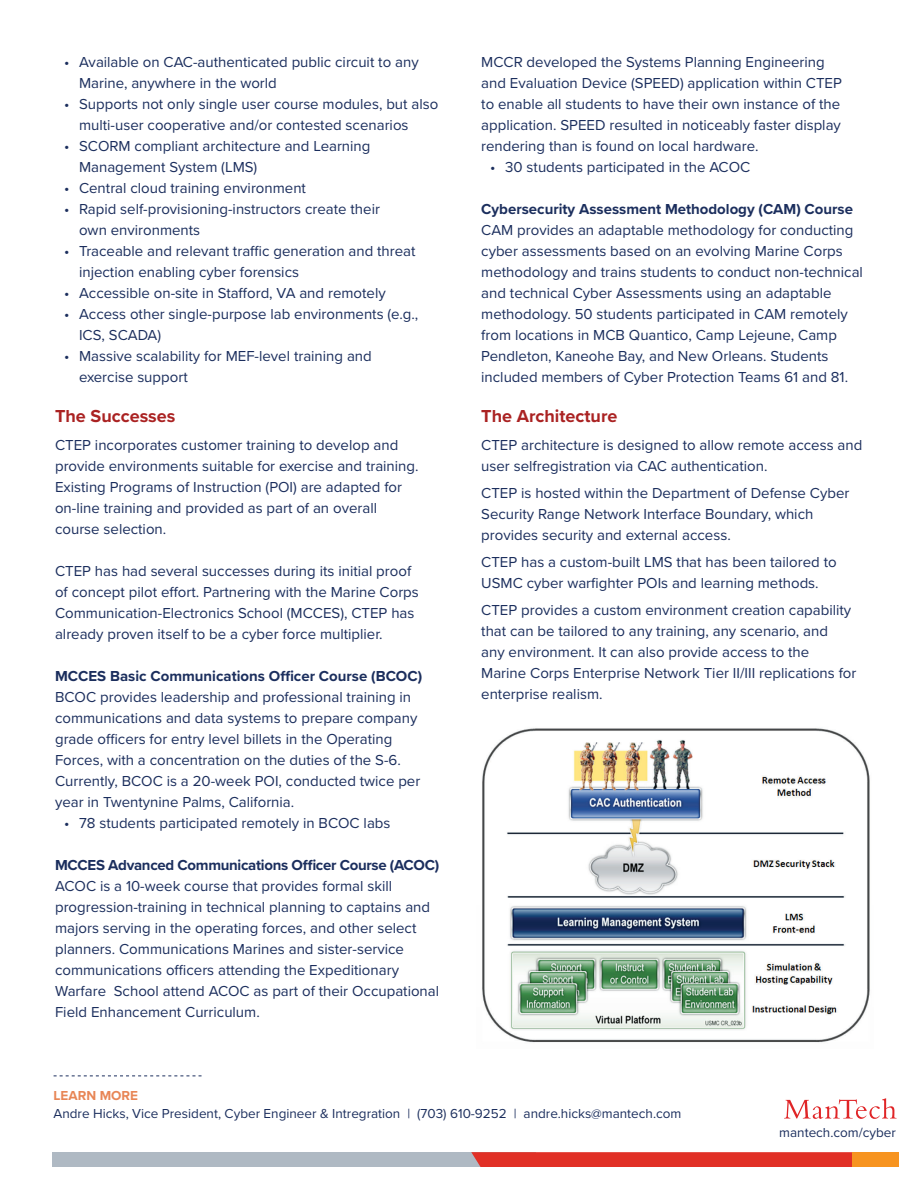
<style>
.page{position:relative;width:918px;height:1188px;background:#fff}
.page>*{position:absolute;margin:0;border:0;box-sizing:border-box;transform-origin:0 0}
.Sub_Title{font:700 18px "Proxima Nova";color:#a22}
.Bullets{font:15px/21px "Proxima Nova";color:#1b2e5d}
.t1{font:700 15px "Proxima Nova";letter-spacing:-.02em;color:#1b2e5d}
.t2{font:13.5px/18.6px "Proxima Nova";color:#1b2e5d}
.s1{font-weight:700}
.s2{font-weight:700;color:#e88656}
</style>
<div class="page">
<div style="left:52px;top:1152px;width:484px;height:15px;background:#afb9c3"></div>
<svg style="left:471px;top:1152px;width:381px;height:15px;background:#e0342a"></svg>
<div style="left:852px;top:1152px;width:46px;height:15px;background:#f79420"></div>
<svg style="left:784px;top:1098px;width:113px;height:21px"></svg>
<svg style="left:54px;top:1076px;width:148px;height:1px"></svg>
<img style="left:482px;top:728px;width:388px;height:315px">
<p class="Bullets" style="left:79px;top:51px;width:341px;text-indent:-15px">• Available on CAC-authenticated public circuit to any<br>Marine, anywhere in the world</p>
<p class="Bullets" style="left:79px;top:93px;width:361px;text-indent:-15px">• Supports not only single user course modules, but also multi-user cooperative and/or contested scenarios</p>
<p class="Bullets" style="left:79px;top:135px;width:293px;text-indent:-15px">• SCORM compliant architecture and Learning<br>Management System (LMS)</p>
<p class="Bullets" style="left:64px;top:177px;width:243px">• Central cloud training environment</p>
<p class="Bullets" style="left:64px;top:198px;width:317px">• Rapid self-provisioning-instructors create their</p>
<p class="Bullets" style="left:79px;top:219px;width:123px">own environments</p>
<p class="Bullets" style="left:79px;top:240px;width:338px;text-indent:-15px">• Traceable and relevant traffic generation and threat injection enabling cyber forensics</p>
<p class="Bullets" style="left:64px;top:282px;width:323px">• Accessible on-site in Stafford, VA and remotely</p>
<p class="Bullets" style="left:79px;top:303px;width:341px;text-indent:-15px">• Access other single-purpose lab environments (e.g.,<br>ICS, SCADA)</p>
<p class="Bullets" style="left:64px;top:345px;width:309px">• Massive scalability for MEF-level training and</p>
<p class="Bullets" style="left:79px;top:366px;width:110px">exercise support</p>
<p class="Sub_Title" style="left:55px;top:403px;width:122px">The Successes</p>
<p class="Bullets" style="left:55px;top:434px;width:365px">CTEP incorporates customer training to develop and provide environments suitable for exercise and training.<br>Existing Programs of Instruction (POI) are adapted for</p>
<p class="Bullets" style="left:55px;top:497px;width:324px">on-line training and provided as part of an overall</p>
<p class="Bullets" style="left:55px;top:518px;width:113px">course selection.</p>
<p class="Bullets" style="left:55px;top:560px;width:365px">CTEP has had several successes during its initial proof of concept pilot effort. Partnering with the Marine Corps Communication-Electronics School (MCCES), CTEP has already proven itself to be a cyber force multiplier.</p>
<p class="Bullets" style="left:55px;top:665px;width:369px"><span class="s1">MCCES Basic Communications Officer Course (BCOC)<br></span>BCOC provides leadership and professional training in communications and data systems to prepare company grade officers for entry level billets in the Operating Forces, with a concentration on the duties of the S-6.<br>Currently, BCOC is a 20-week POI, conducted twice per year in Twentynine Palms, California.</p>
<p class="Bullets" style="left:64px;top:812px;width:328px">• 78 students participated remotely in BCOC labs</p>
<p class="t1" style="left:55px;top:854px;width:386px">MCCES Advanced Communications Officer Course (ACOC)</p>
<p class="Bullets" style="left:55px;top:875px;width:386px">ACOC is a 10-week course that provides formal skill progression-training in technical planning to captains and majors serving in the operating forces, and other select planners. Communications Marines and sister-service communications officers attending the Expeditionary Warfare School attend ACOC as part of their Occupational Field Enhancement Curriculum.</p>
<p class="Bullets" style="left:481px;top:51px;width:362px">MCCR developed the Systems Planning Engineering and Evaluation Device (SPEED) application within CTEP to enable all students to have their own instance of the application. SPEED resulted in noticeably faster display rendering than is found on local hardware.</p>
<p class="Bullets" style="left:490px;top:156px;width:262px">• 30 students participated in the ACOC</p>
<p class="Bullets" style="left:481px;top:198px;width:383px"><span class="s1">Cybersecurity Assessment Methodology (CAM) Course </span>CAM provides an adaptable methodology for conducting cyber assessments based on an evolving Marine Corps methodology and trains students to conduct non-technical and technical Cyber Assessments using an adaptable methodology. 50 students participated in CAM remotely from locations in MCB Quantico, Camp Lejeune, Camp Pendleton, Kaneohe Bay, and New Orleans. Students included members of Cyber Protection Teams 61 and 81.</p>
<p class="Sub_Title" style="left:481px;top:403px;width:138px">The Architecture</p>
<p class="Bullets" style="left:481px;top:434px;width:383px">CTEP architecture is designed to allow remote access and user selfregistration via CAC authentication.</p>
<p class="Bullets" style="left:481px;top:482px;width:370px">CTEP is hosted within the Department of Defense Cyber<br>Security Range Network Interface Boundary, which provides security and external access.</p>
<p class="Bullets" style="left:481px;top:551px;width:357px">CTEP has a custom-built LMS that has been tailored to<br>USMC cyber warfighter POIs and learning methods.</p>
<p class="Bullets" style="left:481px;top:599px;width:377px">CTEP provides a custom environment creation capability that can be tailored to any training, any scenario, and<br>any environment. It can also provide access to the Marine Corps Enterprise Network Tier II/III replications for enterprise realism.</p>
<p class="t2" style="left:54px;top:1085px;width:629px"><span class="s2">LEARN MORE<br></span>Andre Hicks, Vice President, Cyber Engineer &amp; Intregration | (703) 610-9252 | andre.hicks@mantech.com</p>
<p class="t2" style="left:779px;top:1123px;width:118px">mantech.com/cyber</p>
</div>
